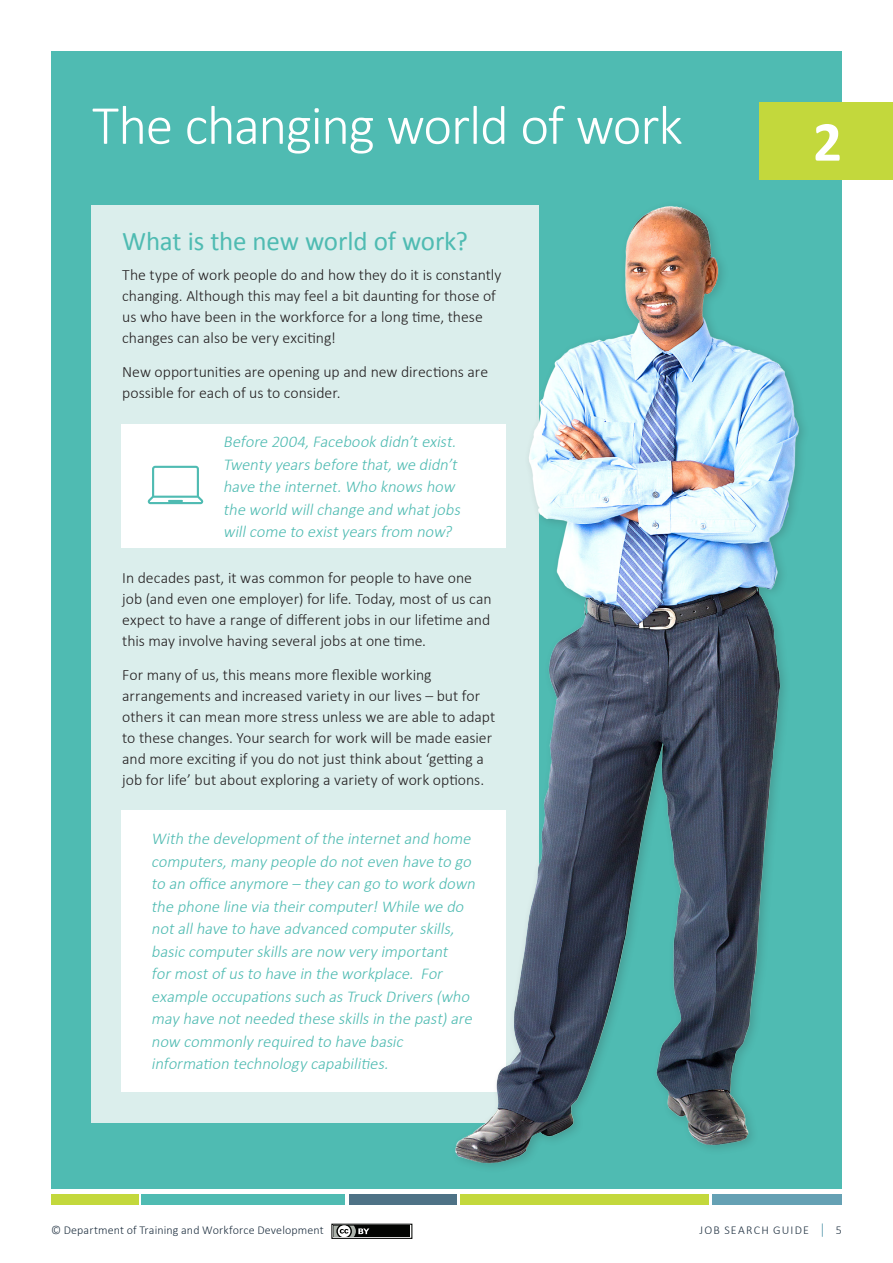
<style>
.page{position:relative;width:893px;height:1263px;background:#fff}
.page>*{position:absolute;margin:0;border:0;box-sizing:border-box;transform-origin:0 0}
.t1{font:700 57px "Calibri";color:#fff}
.Section_Header{font:300 55.5px "Calibri";letter-spacing:-.025em;color:#fff}
.Main_Header{font:27px "Calibri";letter-spacing:-.01em;color:#4fbbb2}
.Pull_Text_-_Quotes{font:italic 300 16.5px/22.5px "Calibri";color:#4fbbb2}
.Body_Text{font:300 15.75px/21px "Calibri";color:#231f20}
.t2{font:300 12px "Calibri";letter-spacing:.01em;color:#213242}
.t3{font:300 12px "Calibri";letter-spacing:.1em;color:#213242}
.s1{font-weight:400;font-size:15px;color:#65a1b4}
</style>
<div class="page">
<div style="left:51px;top:51px;width:791px;height:1137px;background:#4fbbb2"></div>
<div style="left:142px;top:1194px;width:203px;height:10px;background:#4fbbb2"></div>
<div style="left:712px;top:1194px;width:130px;height:10px;background:#65a1b4"></div>
<div style="left:460px;top:1194px;width:249px;height:10px;background:#c3d83c"></div>
<div style="left:348px;top:1194px;width:108px;height:10px;background:#4e7286"></div>
<div style="left:51px;top:1194px;width:87px;height:10px;background:#c3d83c"></div>
<div style="left:331px;top:1224px;width:81px;height:15px;border:1px solid #040503"></div>
<div style="left:333px;top:1225px;width:77px;height:12px;background:#040503"></div>
<svg style="left:331px;top:1223px;width:38px;height:16px"></svg>
<div style="left:91px;top:206px;width:448px;height:917px;background:#dbeeec"></div>
<div style="left:759px;top:102px;width:134px;height:77px;background:#c3d83c"></div>
<div style="left:121px;top:424px;width:385px;height:124px;background:#fff"></div>
<svg style="left:148px;top:466px;width:55px;height:38px"></svg>
<div style="left:121px;top:810px;width:385px;height:281px;background:#fff"></div>
<img style="left:418px;top:179px;width:414px;height:988px">
<p class="Section_Header" style="left:92px;top:91px;width:592px">The changing world of work</p>
<p class="Main_Header" style="left:122px;top:224px;width:347px">What is the new world of work?</p>
<p class="Body_Text" style="left:122px;top:264px;width:381px">The type of work people do and how they do it is constantly changing. Although this may feel a bit daunting for those of us who have been in the workforce for a long time, these changes can also be very exciting!</p>
<p class="Body_Text" style="left:122px;top:361px;width:367px">New opportunities are opening up and new directions are possible for each of us to consider.</p>
<p class="Pull_Text_-_Quotes" style="left:223px;top:430px;width:242px">Before 2004, Facebook didn’t exist.<br>Twenty years before that, we didn’t have the internet. Who knows how the world will change and what jobs willcome to existyearsfrom now?</p>
<p class="Body_Text" style="left:122px;top:567px;width:371px">In decades past, it was common for people to have one job (and even one employer) for life. Today, most of us can expect to have a range of different jobs in our lifetime and this may involve having several jobs at one time.</p>
<p class="Body_Text" style="left:122px;top:664px;width:375px">For many of us, this means more flexible working arrangements and increased variety in our lives – but for others it can mean more stress unless we are able to adapt to these changes. Your search for work will be made easier and more exciting if you do not just think about ‘getting a job for life’ but about exploring a variety of work options.</p>
<p class="Pull_Text_-_Quotes" style="left:151px;top:827px;width:329px">With the developmentofthe internetand home computers,many people do noteven have to go to an office anymore – they can go to work down the phone line via their computer! While we do notallhave to have advanced computerskills, basic computerskillsare now very important<br>for most of us to have in the workplace. For example occupations such as Truck Drivers (who may have not needed these skills in the past) are now commonly required to have basic information technology capabilities.</p>
<h1 class="t1" style="left:813px;top:105px;width:30px">2</h1>
<p class="t2" style="left:51px;top:1222px;width:274px">© Department of Training and Workforce Development</p>
<p class="t3" style="left:699px;top:1222px;width:144px">JOB SEARCH GUIDE <span class="s1">|</span> 5</p>
</div>
